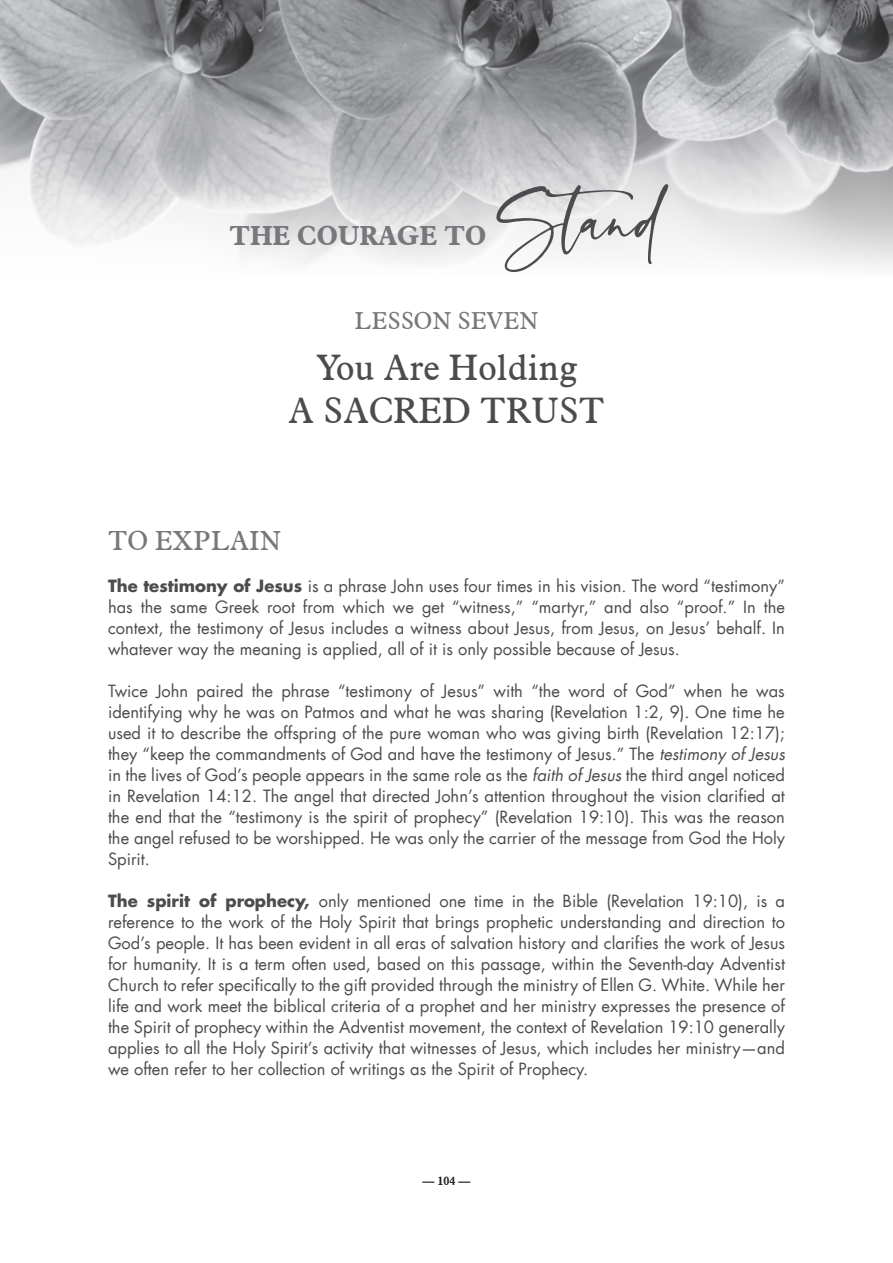
<style>
.page{position:relative;width:893px;height:1263px;background:#fff}
.page>*{position:absolute;margin:0;border:0;box-sizing:border-box;transform-origin:0 0}
.t1{font:75px "Sinthya";color:#4b4c4d}
.t2{font:36px "Aldine 721 BT";color:#4b4c4d}
.t3{font:700 27px "Aldine 721 BT";color:#76787b}
.t4{font:27px "Aldine 721 BT";color:#76787b}
.t5{font:24px "Aldine 721 BT";color:#76787b}
.t6{font:16.5px/21px "Futura LT";color:#4b4c4d;text-align:justify}
.t7{font:700 12px "Aldine 721 BT";color:#231f20}
.s1{font-weight:700}
.s2{font-style:italic}
</style>
<div class="page">
<img style="left:0;top:0;width:893px;height:268px">
<p class="t3" style="left:229px;top:219px;width:258px">THE COURAGE TO</p>
<p class="t1" style="left:500px;top:176px;width:166px">Stand</p>
<p class="t5" style="left:354px;top:305px;width:186px">LESSON SEVEN</p>
<p class="t2" style="left:316px;top:345px;width:263px">You Are Holding</p>
<p class="t2" style="left:288px;top:388px;width:318px">A SACRED TRUST</p>
<p class="t4" style="left:108px;top:524px;width:175px">TO EXPLAIN</p>
<p class="t6" style="left:108px;top:575px;width:678px"><span class="s1">The testimony of Jesus</span> is a phrase John uses four times in his vision. The word “testimony” has the same Greek root from which we get “witness,” “martyr,” and also “proof.” In the context, the testimony of Jesus includes a witness about Jesus, from Jesus, on Jesus’ behalf. In whatever way the meaning is applied, all of it is only possible because of Jesus.</p>
<p class="t6" style="left:108px;top:680px;width:679px">Twice John paired the phrase “testimony of Jesus” with “the word of God” when he was identifying why he was on Patmos and what he was sharing (Revelation 1:2, 9). One time he used it to describe the offspring of the pure woman who was giving birth (Revelation 12:17); they “keep the commandments of God and have the testimony of Jesus.” The <span class="s2">testimony of Jesus </span>in the lives of God’s people appears in the same role as the <span class="s2">faith of Jesus</span> the third angel noticed in Revelation 14:12. The angel that directed John’s attention throughout the vision clarified at the end that the “testimony is the spirit of prophecy” (Revelation 19:10). This was the reason the angel refused to be worshipped. He was only the carrier of the message from God the Holy Spirit.</p>
<p class="t6" style="left:108px;top:890px;width:679px"><span class="s1">The spirit of prophecy,</span> only mentioned one time in the Bible (Revelation 19:10), is a reference to the work of the Holy Spirit that brings prophetic understanding and direction to God’s people. It has been evident in all eras of salvation history and clarifies the work of Jesus for humanity. It is a term often used, based on this passage, within the Seventh-day Adventist Church to refer specifically to the gift provided through the ministry of Ellen G. White. While her life and work meet the biblical criteria of a prophet and her ministry expresses the presence of the Spirit of prophecy within the Adventist movement, the context of Revelation 19:10 generally applies to all the Holy Spirit’s activity that witnesses of Jesus, which includes her ministry—and we often refer to her collection of writings as the Spirit of Prophecy.</p>
<p class="t7" style="left:422px;top:1174px;width:49px">— 104 —</p>
</div>
